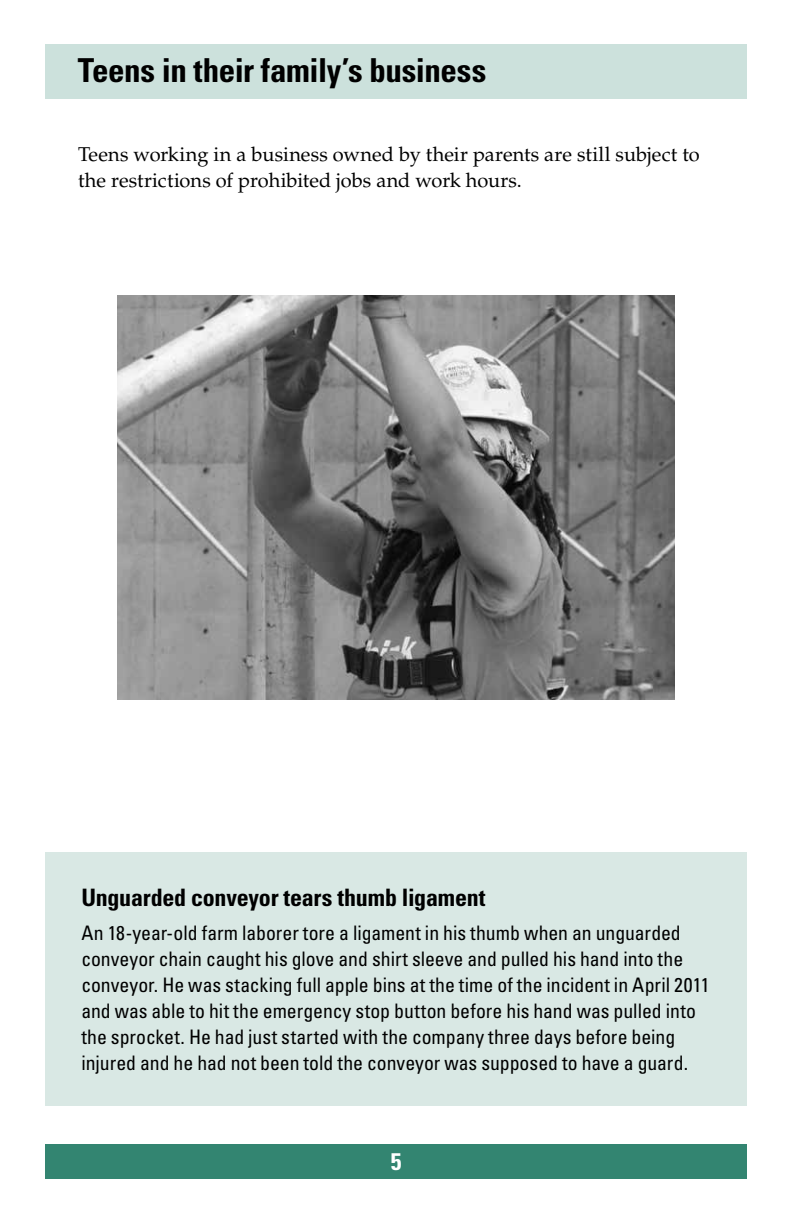
<style>
.page{position:relative;width:792px;height:1224px;background:#fff}
.page>*{position:absolute;margin:0;border:0;box-sizing:border-box;transform-origin:0 0}
.Section_Header{font:700 condensed 33px "Univers LT Std";letter-spacing:-.01em;color:#000}
.Callout_Box_Header{font:700 condensed 24px "Univers LT Std";letter-spacing:-.01em;color:#000}
.t1{font:700 condensed 24px "Univers LT Std";color:#fff}
.Callout_Box_Text{font:condensed 20px/26px "Univers LT Std";color:#000}
.Body_-_10{font:20px/26px "Palatino LT Std";color:#000}
</style>
<div class="page">
<div style="left:45px;top:1144px;width:702px;height:35px;background:#338571"></div>
<div style="left:45px;top:44px;width:702px;height:54px;background:#cce1dc"></div>
<img style="left:118px;top:295px;width:556px;height:404px">
<div style="left:45px;top:853px;width:702px;height:253px;background:#d9e8e4"></div>
<h3 class="Section_Header" style="left:78px;top:50px;width:410px">Teens in their family’s business</h3>
<p class="Body_-_10" style="left:78px;top:141px;width:623px">Teens working in a business owned by their parents are still subject to the restrictions of prohibited jobs and work hours.</p>
<h4 class="Callout_Box_Header" style="left:81px;top:883px;width:406px">Unguarded conveyor tears thumb ligament</h4>
<p class="Callout_Box_Text" style="left:81px;top:920px;width:630px">An 18-year-old farm laborer tore a ligament in his thumb when an unguarded conveyor chain caught his glove and shirt sleeve and pulled his hand into the conveyor. He was stacking full apple bins at the time of the incident in April 2011 and was able to hit the emergency stop button before his hand was pulled into the sprocket. He had just started with the company three days before being injured and he had not been told the conveyor was supposed to have a guard.</p>
<p class="t1" style="left:391px;top:1147px;width:12px">5</p>
</div>
